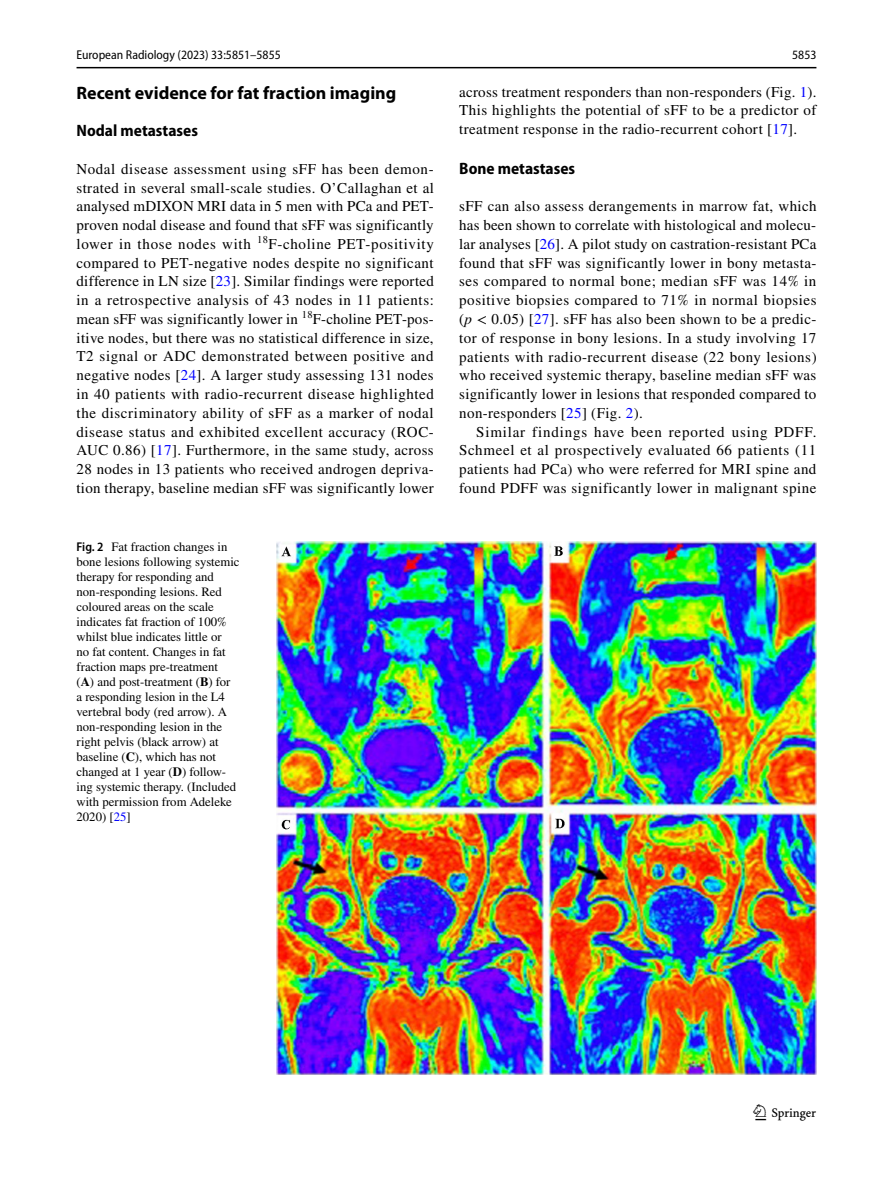
<style>
.page{position:relative;width:893px;height:1187px;background:#fff}
.page>*{position:absolute;margin:0;border:0;box-sizing:border-box;transform-origin:0 0}
.t1{font:22.5px "Springnew Regular 3";color:#000}
.t2{font:700 18px "Myriad Pro";color:#000}
.t3{font:700 semi-condensed 16.5px "Myriad Pro";color:#000}
.t4{font:15px/18.8px "STIX";letter-spacing:.025em;color:#000;text-align:justify}
.t5{font:12.75px/15px "STIX";color:#000}
.t6{font:semi-condensed 12.75px "Myriad Pro";color:#000}
.s1{color:#00f}
.s2{font-family:"Myriad Pro";font-weight:600;font-stretch:semi-condensed}
.s3{font-weight:700}
.s4{font-style:italic}
</style>
<div class="page">
<hr style="left:77px;top:67px;width:739px;height:1px;background:#000">
<img style="left:276px;top:541px;width:540px;height:532px">
<p class="t6" style="left:77px;top:48px;width:206px">European Radiology (2023) 33:5851–5855</p>
<p class="t6" style="left:792px;top:48px;width:26px">5853</p>
<p class="t2" style="left:77px;top:81px;width:321px">Recent evidence for fat fraction imaging</p>
<p class="t3" style="left:77px;top:122px;width:123px">Nodal metastases</p>
<p class="t4" style="left:77px;top:160px;width:359px">Nodal disease assessment using sFF has been demon&shy;strated in several small-scale studies. O’Callaghan et al analysed mDIXON MRI data in 5 men with PCa and PET&shy;proven nodal disease and found that sFF was significantly lower in those nodes with <sup>18</sup>F-choline PET-positivity compared to PET-negative nodes despite no significant difference in LN size [<span class="s1">23</span>]. Similar findings were reported in a retrospective analysis of 43 nodes in 11 patients: mean sFF was significantly lower in <sup>18</sup>F-choline PET-pos&shy;itive nodes, but there was no statistical difference in size, T2 signal or ADC demonstrated between positive and negative nodes [<span class="s1">24</span>]. A larger study assessing 131 nodes in 40 patients with radio-recurrent disease highlighted the discriminatory ability of sFF as a marker of nodal disease status and exhibited excellent accuracy (ROC-AUC 0.86) [<span class="s1">17</span>]. Furthermore, in the same study, across 28 nodes in 13 patients who received androgen depriva&shy;tion therapy, baseline median sFF was significantly lower</p>
<p class="t5" style="left:77px;top:540px;width:165px"><span class="s2">Fig. 2</span> Fat fraction changes in bone lesions following systemic therapy for responding and non-responding lesions. Red coloured areas on the scale indicates fat fraction of 100% whilst blue indicates little or<br>no fat content. Changes in fat fraction maps pre-treatment<br>(<span class="s3">A</span>) and post-treatment (<span class="s3">B</span>) for<br>a responding lesion in the L4 vertebral body (red arrow). A non-responding lesion in the right pelvis (black arrow) at baseline (<span class="s3">C</span>), which has not changed at 1 year (<span class="s3">D</span>) follow&shy;ing systemic therapy. (Included with permission from Adeleke<br>2020) [<span class="s1">25</span>]</p>
<p class="t4" style="left:459px;top:83px;width:359px">across treatment responders than non-responders (Fig. <span class="s1">1</span>).<br>This highlights the potential of sFF to be a predictor of treatment response in the radio-recurrent cohort [<span class="s1">17</span>].</p>
<p class="t3" style="left:459px;top:159px;width:117px">Bone metastases</p>
<p class="t4" style="left:459px;top:198px;width:359px">sFF can also assess derangements in marrow fat, which has been shown to correlate with histological and molecu&shy;lar analyses [<span class="s1">26</span>]. A pilot study on castration-resistant PCa found that sFF was significantly lower in bony metasta&shy;ses compared to normal bone; median sFF was 14% in positive biopsies compared to 71% in normal biopsies (<span class="s4">p</span> &lt; 0.05) [<span class="s1">27</span>]. sFF has also been shown to be a predic&shy;tor of response in bony lesions. In a study involving 17 patients with radio-recurrent disease (22 bony lesions) who received systemic therapy, baseline median sFF was significantly lower in lesions that responded compared to non-responders [<span class="s1">25</span>] (Fig. <span class="s1">2</span>).</p>
<p class="t4" style="left:459px;top:423px;width:359px;text-indent:17px">Similar findings have been reported using PDFF.<br>Schmeel et al prospectively evaluated 66 patients (11 patients had PCa) who were referred for MRI spine and found PDFF was significantly lower in malignant spine</p>
<h1 class="t1" style="left:755px;top:1104px;width:62px">1 3</h1>
</div>
